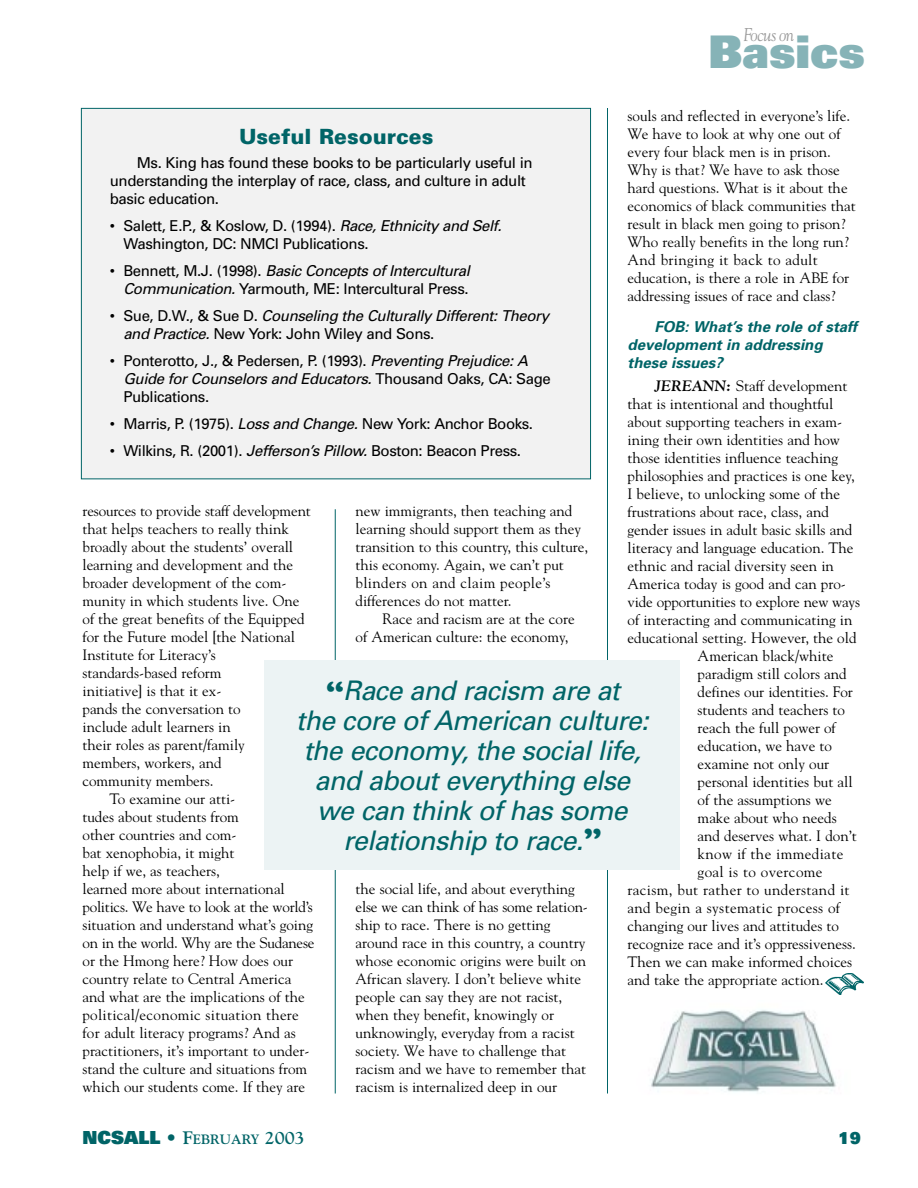
<style>
.page{position:relative;width:918px;height:1188px;background:#fff}
.page>*{position:absolute;margin:0;border:0;box-sizing:border-box;transform-origin:0 0}
.t1{font:900 45px "Univers";color:#86b3b7}
.t2{font:italic 27px/30px "Univers";color:#006467;text-align:center}
.t3{font:900 21px "Univers";color:#006467}
.t4{font:italic 18.3px "Goudy";letter-spacing:-.03em;color:#999;scale:.9 1}
.t5{font:900 18px "Univers";color:#006467}
.t6{font:900 16.5px "Univers";color:#006467;scale:.95 1}
.t7{font:15px/18px "Goudy";color:#000}
.t8{font:15px/18px "Univers";letter-spacing:-.03em;color:#000}
.t9{font:15px "Goudy";letter-spacing:.025em;color:#000}
.t10{font:italic 15px/18px "Univers";color:#000}
.t11{font:italic 700 15px/18px "Univers";color:#006467}
.t12{font:15px "Goudy";letter-spacing:.02em;color:#000}
.s1{font-weight:700;font-style:italic}
.s2{font-style:italic}
.s3{font-style:normal}
.s4{font-family:"Goudy Heavyface";font-size:33px}
.s5{font-family:"Goudy";font-weight:700}
.s6{font-family:"Goudy";font-weight:700;font-size:13.5px}
</style>
<div class="page">
<hr style="left:335px;top:509px;width:1px;height:585px;background:#006467">
<hr style="left:607px;top:108px;width:1px;height:986px;background:#006467">
<div style="left:82px;top:109px;width:508px;height:369px;background:#f2f2f2"></div>
<div style="left:264px;top:660px;width:416px;height:210px;background:#ecf3f4"></div>
<img style="left:826px;top:973px;width:37px;height:21px">
<img style="left:651px;top:1010px;width:185px;height:82px">
<p class="t4" style="left:743px;top:27px;width:58px">Focus on</p>
<h1 class="t1" style="left:709px;top:35px;width:158px">Basics</h1>
<p class="t7" style="left:628px;top:108px;width:230px">souls and reflected in everyone’s life.<br>We have to look at why one out of every four black men is in prison.<br>Why is that? We have to ask those hard questions. What is it about the economics of black communities that result in black men going to prison?<br>Who really benefits in the long run?<br>And bringing it back to adult education, is there a role in ABE for addressing issues of race and class?</p>
<p class="t11" style="left:628px;top:319px;width:231px;text-indent:27px">FOB: What’s the role of staff development in addressing these issues?</p>
<p class="t7" style="left:655px;top:378px;width:194px"><span class="s1">JEREANN:</span> Staff development</p>
<p class="t7" style="left:628px;top:396px;width:207px">that is intentional and thoughtful</p>
<p class="t7" style="left:628px;top:414px;width:216px">about supporting teachers in exam-</p>
<p class="t7" style="left:628px;top:432px;width:214px">ining their own identities and how</p>
<p class="t7" style="left:628px;top:450px;width:212px">those identities influence teaching</p>
<p class="t7" style="left:628px;top:468px;width:229px">philosophies and practices is one key,</p>
<p class="t7" style="left:628px;top:486px;width:214px">I believe, to unlocking some of the</p>
<p class="t7" style="left:628px;top:504px;width:203px">frustrations about race, class, and</p>
<p class="t7" style="left:628px;top:522px;width:226px">gender issues in adult basic skills and</p>
<p class="t7" style="left:628px;top:540px;width:228px">literacy and language education. The</p>
<p class="t7" style="left:628px;top:558px;width:208px">ethnic and racial diversity seen in</p>
<p class="t7" style="left:628px;top:576px;width:220px">America today is good and can pro-</p>
<p class="t7" style="left:628px;top:594px;width:234px">vide opportunities to explore new ways</p>
<p class="t7" style="left:628px;top:612px;width:226px">of interacting and communicating in</p>
<p class="t7" style="left:628px;top:630px;width:230px">educational setting. However, the old</p>
<p class="t7" style="left:698px;top:648px;width:137px">American black/white</p>
<p class="t7" style="left:698px;top:666px;width:151px">paradigm still colors and</p>
<p class="t7" style="left:698px;top:684px;width:157px">defines our identities. For</p>
<p class="t7" style="left:698px;top:702px;width:149px">students and teachers to</p>
<p class="t7" style="left:698px;top:720px;width:140px">reach the full power of</p>
<p class="t7" style="left:698px;top:738px;width:136px">education, we have to</p>
<p class="t7" style="left:698px;top:756px;width:133px">examine not only our</p>
<p class="t7" style="left:698px;top:774px;width:156px">personal identities but all</p>
<p class="t7" style="left:698px;top:792px;width:136px">of the assumptions we</p>
<p class="t7" style="left:698px;top:810px;width:141px">make about who needs</p>
<p class="t7" style="left:698px;top:828px;width:161px">and deserves what. I don’t</p>
<p class="t9" style="left:698px;top:847px;width:147px">know if the immediate</p>
<p class="t9" style="left:698px;top:865px;width:126px">goal is to overcome</p>
<p class="t9" style="left:628px;top:883px;width:224px">racism, but rather to understand it</p>
<p class="t9" style="left:628px;top:901px;width:214px">and begin a systematic process of</p>
<p class="t7" style="left:628px;top:918px;width:213px">changing our lives and attitudes to</p>
<p class="t7" style="left:628px;top:936px;width:230px">recognize race and it’s oppressiveness.</p>
<p class="t7" style="left:628px;top:954px;width:226px">Then we can make informed choices</p>
<p class="t7" style="left:628px;top:972px;width:198px">and take the appropriate action.</p>
<h3 class="t3" style="left:239px;top:129px;width:196px">Useful Resources</h3>
<p class="t8" style="left:110px;top:155px;width:424px;text-indent:27px">Ms. King has found these books to be particularly useful in understanding the interplay of race, class, and culture in adult basic education.</p>
<p class="t8" style="left:123px;top:218px;width:383px;text-indent:-14px">• Salett, E.P., &amp; Koslow, D. (1994). <span class="s2">Race,Ethnicity and Self.<br></span>Washington, DC: NMCI Publications.</p>
<p class="t8" style="left:110px;top:263px;width:365px;text-align:right">• B e n n ett , M . J . ( 1 9 9 8 ) . <span class="s2">Basic Concepts of Intercultural<br>Communication.</span>Yarmouth, ME: Intercultural Press.</p>
<p class="t10" style="left:123px;top:308px;width:430px;text-indent:-13px"><span class="s3">• S u e , D . W . , &amp; S u e D .</span> Counseling the Culturally Different:Theory and Practice.<span class="s3">New York: John Wiley and Sons.</span></p>
<p class="t8" style="left:123px;top:353px;width:429px;text-indent:-13px">• Ponterotto, J., &amp; Pedersen, P. (1993). <span class="s2">Preventing Prejudice:A<br>Guide forCounselors and Educators.</span>T h o u s a n d O a ks , CA : S a g e<br>Publications.</p>
<p class="t8" style="left:110px;top:416px;width:425px">• Marris, P. (1975). <span class="s2">Loss and Change.</span>New York: Anchor Books.</p>
<p class="t8" style="left:110px;top:443px;width:413px">• Wilkins, R. (2001). <span class="s2">Jefferson’s Pillow.</span>Boston: Beacon Press.</p>
<p class="t7" style="left:82px;top:503px;width:230px">resources to provide staff development</p>
<p class="t7" style="left:82px;top:521px;width:208px">that helps teachers to really think</p>
<p class="t7" style="left:82px;top:539px;width:212px">broadly about the students’ overall</p>
<p class="t7" style="left:82px;top:557px;width:212px">learning and development and the</p>
<p class="t7" style="left:82px;top:575px;width:205px">broader development of the com-</p>
<p class="t7" style="left:82px;top:593px;width:218px">munity in which students live. One</p>
<p class="t7" style="left:82px;top:611px;width:224px">of the great benefits of the Equipped</p>
<p class="t7" style="left:82px;top:629px;width:214px">for the Future model [the National</p>
<p class="t7" style="left:82px;top:647px;width:135px">Institute for Literacy’s</p>
<p class="t7" style="left:82px;top:665px;width:141px">standards-based reform</p>
<p class="t7" style="left:82px;top:683px;width:140px">initiative] is that it ex-</p>
<p class="t7" style="left:82px;top:701px;width:160px">pands the conversation to</p>
<p class="t7" style="left:82px;top:719px;width:150px">include adult learners in</p>
<p class="t7" style="left:82px;top:737px;width:164px">their roles as parent/family</p>
<p class="t7" style="left:82px;top:755px;width:141px">members, workers, and</p>
<p class="t7" style="left:82px;top:773px;width:133px">community members.</p>
<p class="t7" style="left:110px;top:791px;width:127px">To examine our atti-</p>
<p class="t7" style="left:82px;top:809px;width:158px">tudes about students from</p>
<p class="t7" style="left:82px;top:827px;width:156px">other countries and com-</p>
<p class="t7" style="left:82px;top:845px;width:153px">bat xenophobia, it might</p>
<p class="t7" style="left:82px;top:863px;width:139px">help if we, as teachers,</p>
<p class="t7" style="left:82px;top:881px;width:204px">learned more about international</p>
<p class="t7" style="left:82px;top:899px;width:232px">politics. We have to look at the world’s</p>
<p class="t7" style="left:82px;top:917px;width:232px">situation and understand what’s going</p>
<p class="t7" style="left:82px;top:935px;width:234px">on in the world. Why are the Sudanese</p>
<p class="t7" style="left:82px;top:953px;width:212px">or the Hmong here? How does our</p>
<p class="t7" style="left:82px;top:971px;width:210px">country relate to Central America</p>
<p class="t7" style="left:82px;top:989px;width:224px">and what are the implications of the</p>
<p class="t12" style="left:82px;top:1009px;width:218px">political/economic situation there</p>
<p class="t7" style="left:82px;top:1025px;width:215px">for adult literacy programs? And as</p>
<p class="t7" style="left:82px;top:1043px;width:228px">practitioners, it’s important to under-</p>
<p class="t7" style="left:82px;top:1061px;width:226px">stand the culture and situations from</p>
<p class="t7" style="left:82px;top:1079px;width:224px">which our students come. If they are</p>
<p class="t7" style="left:356px;top:503px;width:234px">new immigrants, then teaching and learning should support them as they transition to this country, this culture, this economy. Again, we can’t put blinders on and claim people’s differences do not matter.</p>
<p class="t7" style="left:356px;top:611px;width:221px;text-indent:27px">Race and racism are at the core of American culture: the economy,</p>
<h2 class="t2" style="left:296px;top:678px;width:359px"><span class="s4">“</span> Race and racism are at<br>the core of American culture: the economy,the sociallife, and abouteverything else we can think of has some relationship to race.<span class="s4">”</span></h2>
<p class="t7" style="left:356px;top:881px;width:234px">the social life, and about everything else we can think of has some relation&shy;ship to race. There is no getting around race in this country, a country whose economic origins were built on African slavery. I don’t believe white people can say they are not racist, when they benefit, knowingly or unknowingly, everyday from a racist society. We have to challenge that racism and we have to remember that racism is internalized deep in our</p>
<p class="t5" style="left:82px;top:1131px;width:224px">NCSALL • <span class="s5">F</span><span class="s6">EBRUARY</span> <span class="s5">2003</span></p>
<p class="t6" style="left:839px;top:1132px;width:25px">19</p>
</div>
